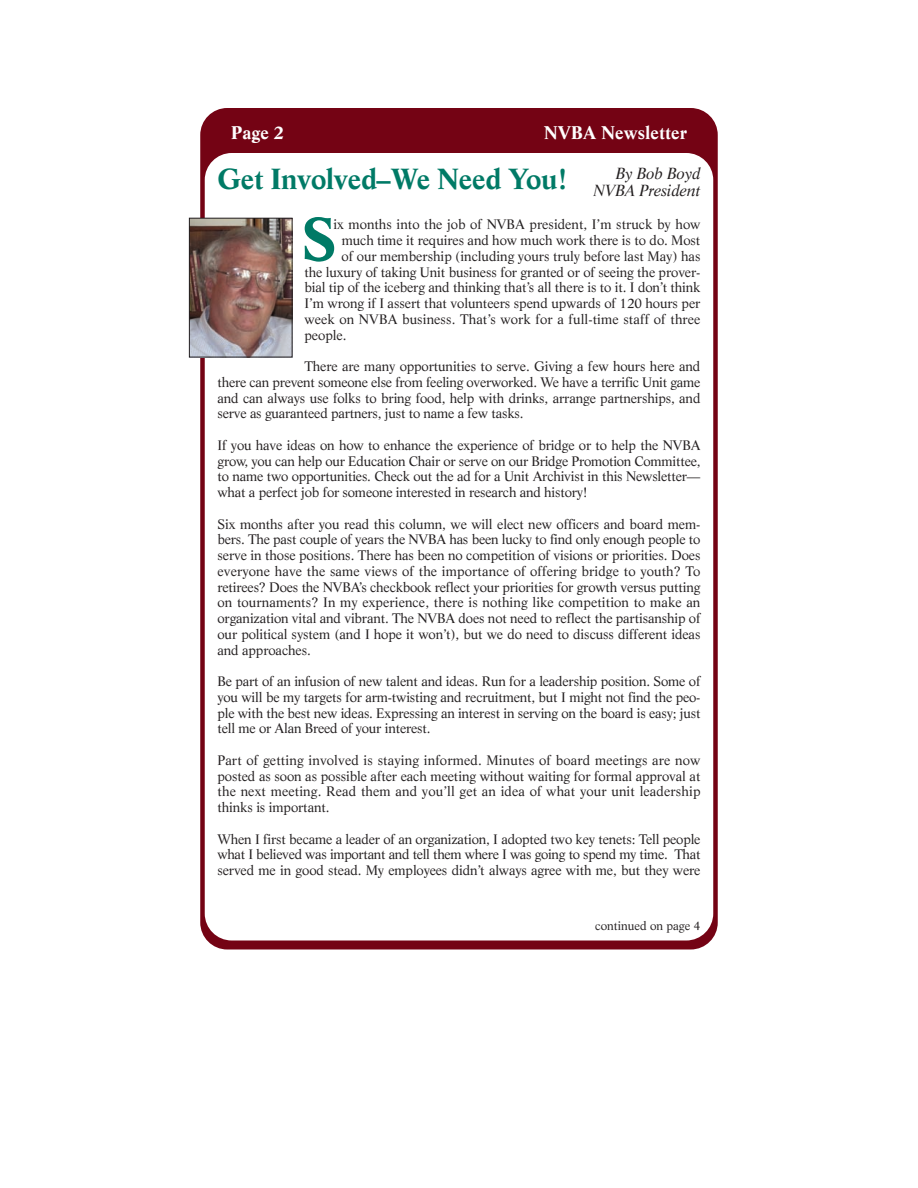
<style>
.page{position:relative;width:918px;height:1188px;background:#fff}
.page>*{position:absolute;margin:0;border:0;box-sizing:border-box;transform-origin:0 0}
.t1{font:700 60px "Life";color:#007a66}
.t2{font:700 28.5px "Life";letter-spacing:-.015em;color:#007a66}
.t3{font:700 18px "Life";color:#fff}
.t4{font:italic 15.75px "Life";letter-spacing:-.015em;color:#231f20}
.t5{font:13.5px/15.8px "Life";letter-spacing:-.01em;color:#231f20;text-align:justify}
.t6{font:12px "Life";color:#231f20}
</style>
<div class="page">
<div style="left:200px;top:108px;width:518px;height:842px;background:#740314;border-radius:27px"></div>
<div style="left:205px;top:153px;width:508px;height:787px;background:#fff;border-radius:27px"></div>
<img style="left:191px;top:220px;width:99px;height:135px">
<div style="left:189px;top:218px;width:103px;height:139px;border:1px solid #231f20"></div>
<h3 class="t3" style="left:231px;top:126px;width:55px">Page 2</h3>
<h3 class="t3" style="left:544px;top:126px;width:144px">NVBA Newsletter</h3>
<h2 class="t2" style="left:218px;top:167px;width:352px">Get Involved–We Need You!</h2>
<p class="t4" style="left:615px;top:167px;width:87px">By Bob Boyd</p>
<p class="t4" style="left:593px;top:184px;width:109px">NVBA President</p>
<h1 class="t1" style="left:301px;top:215px;width:37px">S</h1>
<p class="t5" style="left:333px;top:218px;width:369px">ix months into the job of NVBA president, I’m struck by how</p>
<p class="t5" style="left:342px;top:234px;width:360px">much time it requires and how much work there is to do. Most</p>
<p class="t5" style="left:342px;top:249px;width:360px">of our membership (including yours truly before last May) has</p>
<p class="t5" style="left:304px;top:265px;width:397px">the luxury of taking Unit business for granted or of seeing the prover-</p>
<p class="t5" style="left:304px;top:281px;width:398px">bial tip of the iceberg and thinking that’s all there is to it. I don’t think</p>
<p class="t5" style="left:304px;top:297px;width:397px">I’m wrong if I assert that volunteers spend upwards of 120 hours per</p>
<p class="t5" style="left:304px;top:312px;width:397px">week on NVBA business. That’s work for a full-time staff of three</p>
<p class="t5" style="left:304px;top:328px;width:44px">people.</p>
<p class="t5" style="left:218px;top:360px;width:485px;text-indent:87px">There are many opportunities to serve. Giving a few hours here and there can prevent someone else from feeling overworked. We have a terrific Unit game and can always use folks to bring food, help with drinks, arrange partnerships, and serve as guaranteed partners, just to name a few tasks.</p>
<p class="t5" style="left:218px;top:438px;width:485px">If you have ideas on how to enhance the experience of bridge or to help the NVBA grow, you can help our Education Chair or serve on our Bridge Promotion Committee, to name two opportunities. Check out the ad for a Unit Archivist in this Newsletter— what a perfect job for someone interested in research and history!</p>
<p class="t5" style="left:218px;top:517px;width:485px">Six months after you read this column, we will elect new officers and board mem&shy;bers. The past couple of years the NVBA has been lucky to find only enough people to serve in those positions. There has been no competition of visions or priorities. Does everyone have the same views of the importance of offering bridge to youth? To retirees? Does the NVBA’s checkbook reflect your priorities for growth versus putting on tournaments? In my experience, there is nothing like competition to make an organization vital and vibrant. The NVBA does not need to reflect the partisanship of our political system (and I hope it won’t), but we do need to discuss different ideas and approaches.</p>
<p class="t5" style="left:218px;top:675px;width:484px">Be part of an infusion of new talent and ideas. Run for a leadership position. Some of you will be my targets for arm-twisting and recruitment, but I might not find the peo&shy;ple with the best new ideas. Expressing an interest in serving on the board is easy; just tell me or Alan Breed of your interest.</p>
<p class="t5" style="left:218px;top:753px;width:485px">Part of getting involved is staying informed. Minutes of board meetings are now posted as soon as possible after each meeting without waiting for formal approval at the next meeting. Read them and you’ll get an idea of what your unit leadership thinks is important.</p>
<p class="t5" style="left:218px;top:832px;width:485px">When I first became a leader of an organization, I adopted two key tenets: Tell people what I believed was important and tell them where I was going to spend my time. That served me in good stead. My employees didn’t always agree with me, but they were</p>
<p class="t6" style="left:595px;top:921px;width:107px">continued on page 4</p>
</div>
